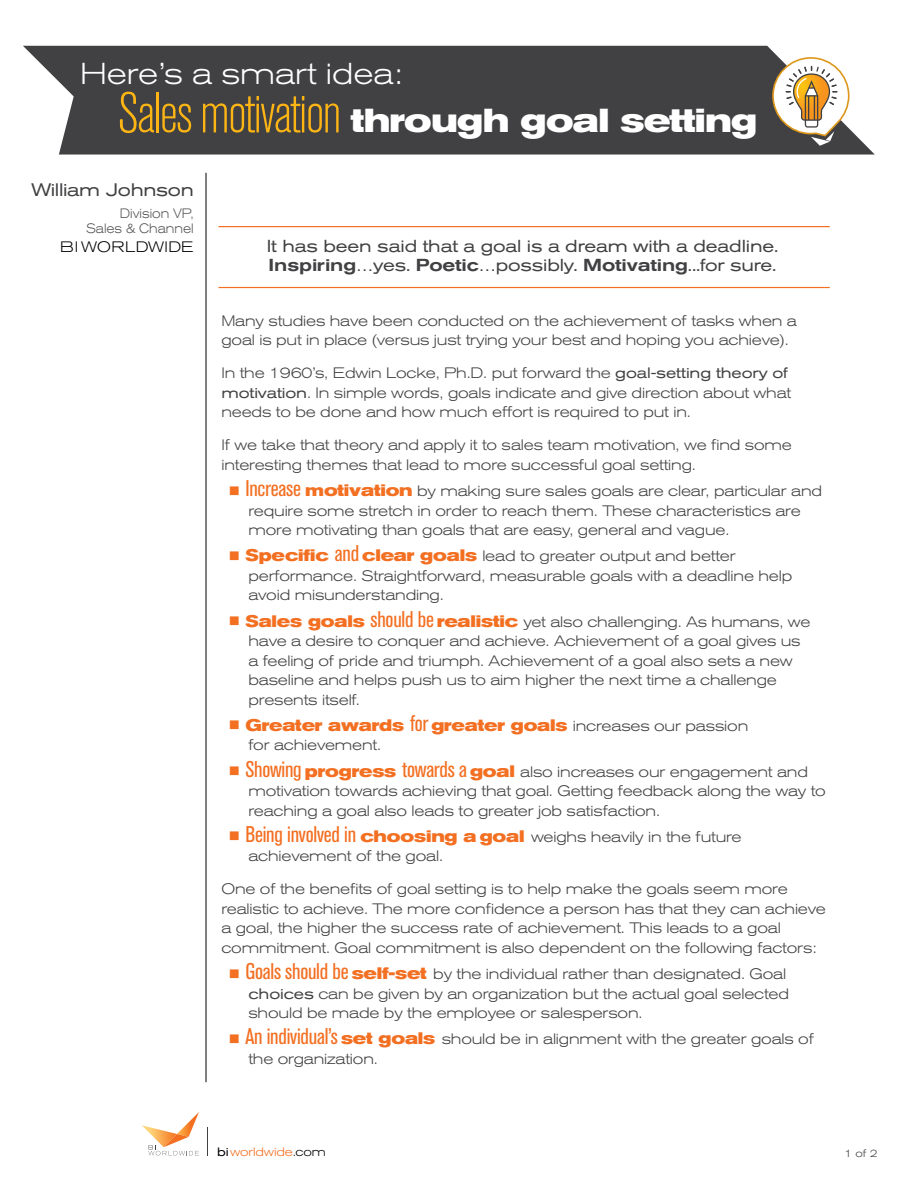
<style>
.page{position:relative;width:918px;height:1188px;background:#fff}
.page>*{position:absolute;margin:0;border:0;box-sizing:border-box;transform-origin:0 0}
.t1{font:700 expanded 33px "Akzidenz Grotesk BE";letter-spacing:-.02em;color:#fff}
.t2{font:300 expanded 30px "Akzidenz Grotesk BE";color:#fff}
.t3{font:expanded 18px "Akzidenz Grotesk BE";letter-spacing:-.02em;color:#414042}
.t4{font:expanded 17.25px/19.5px "Akzidenz Grotesk BE";letter-spacing:-.01em;color:#414042}
.t5{font:700 expanded 16.5px "Akzidenz Grotesk BE";letter-spacing:-.01em;color:#f36f21}
.t6{font:300 expanded 15px/19.5px "Akzidenz Grotesk BE";letter-spacing:-.01em;color:#414042}
.t7{font:300 expanded 15px "Akzidenz Grotesk BE";letter-spacing:.025em;color:#000}
.t8{font:300 expanded 13.5px/15px "Akzidenz Grotesk BE";color:#565659;text-align:right;scale:.9 1}
.t9{font:300 expanded 12px "Akzidenz Grotesk BE";letter-spacing:-.01em;color:#f36f21}
.t10{font:300 expanded 10.5px "Akzidenz Grotesk BE";color:#414042}
.s1{font-weight:300;font-stretch:condensed;font-size:57px;color:#fcb515}
.s2{font-weight:500}
.s3{font-weight:400}
.s4{font-weight:400;font-size:37.5px;color:#f36f21}
.s5{font-weight:400;font-stretch:condensed;font-size:22.5px;color:#f36f21}
.s6{font-weight:700;font-size:16.5px;color:#f36f21}
.s7{font-weight:400;font-size:37.5px}
.s8{font-weight:400;font-stretch:condensed;font-size:22.5px}
.s9{font-weight:300;font-size:15px;color:#414042}
.s10{font-weight:400;color:#000}
.s11{color:#000}
</style>
<div class="page">
<svg style="left:23px;top:46px;width:852px;height:109px;background:#515052"></svg>
<svg style="left:771px;top:56px;width:79px;height:90px"></svg>
<hr style="left:206px;top:173px;width:1px;height:909px;background:#000">
<svg style="left:142px;top:1112px;width:57px;height:44px"></svg>
<hr style="left:218px;top:287px;width:612px;height:1px;background:#f36f21">
<hr style="left:218px;top:226px;width:612px;height:1px;background:#f36f21">
<h2 class="t2" style="left:80px;top:57px;width:324px">Here’s a smart idea:</h2>
<h1 class="t1" style="left:118px;top:102px;width:641px"><span class="s1">Sales motivation</span> through goal setting</h1>
<p class="t3" style="left:32px;top:179px;width:164px">William Johnson</p>
<p class="t8" style="left:86px;top:205px;width:121px">Division VP,<br>Sales &amp; Channel</p>
<p class="t7" style="left:60px;top:238px;width:135px">BI WORLDWIDE</p>
<p class="t4" style="left:267px;top:236px;width:513px">It has been said that a goal is a dream with a deadline.<br><span class="s2">Inspiring</span>…yes. <span class="s2">Poetic</span>…possibly. <span class="s2">Motivating</span>...for sure.</p>
<p class="t6" style="left:221px;top:311px;width:577px">Many studies have been conducted on the achievement of tasks when a goal is put in place (versus just trying your best and hoping you achieve).</p>
<p class="t6" style="left:221px;top:363px;width:571px">In the 1960’s, Edwin Locke, Ph.D. put forward the <span class="s3">goal-setting theory of motivation</span>. In simple words, goals indicate and give direction about what needs to be done and how much effort is required to put in.</p>
<p class="t6" style="left:221px;top:435px;width:572px">If we take that theory and apply it to sales team motivation, we find some interesting themes that lead to more successful goal setting.</p>
<p class="t6" style="left:248px;top:481px;width:575px;text-indent:-20px"><span class="s4">•</span> <span class="s5">Increase</span> <span class="s6">motivation</span> by making sure sales goals are clear, particular and require some stretch in order to reach them. These characteristics are more motivating than goals that are easy, general and vague.</p>
<p class="t6" style="left:248px;top:546px;width:545px;text-indent:-20px"><span class="s4">•</span> <span class="s6">Specific</span> <span class="s5">and</span> <span class="s6">clear goals</span> lead to greater output and better performance. Straightforward, measurable goals with a deadline help avoid misunderstanding.</p>
<p class="t6" style="left:248px;top:612px;width:564px;text-indent:-20px"><span class="s4">•</span> <span class="s6">Sales goals</span> <span class="s5">should be</span> <span class="s6">realistic</span> yet also challenging. As humans, we have a desire to conquer and achieve. Achievement of a goal gives us a feeling of pride and triumph. Achievement of a goal also sets a new baseline and helps push us to aim higher the next time a challenge presents itself.</p>
<p class="t5" style="left:228px;top:715px;width:522px"><span class="s7">•</span> Greater awards <span class="s8">for</span> greater goals <span class="s9">increases our passion</span></p>
<p class="t6" style="left:248px;top:735px;width:134px">for achievement.</p>
<p class="t6" style="left:248px;top:762px;width:579px;text-indent:-20px"><span class="s4">•</span> <span class="s5">Showing</span> <span class="s6">progress</span> <span class="s5">towards a</span> <span class="s6">goal</span> also increases our engagement and motivation towards achieving that goal. Getting feedback along the way to reaching a goal also leads to greater job satisfaction.</p>
<p class="t6" style="left:248px;top:827px;width:495px;text-indent:-20px"><span class="s4">•</span> <span class="s5">Being involved in</span> <span class="s6">choosing a goal</span> weighs heavily in the future achievement of the goal.</p>
<p class="t6" style="left:221px;top:879px;width:606px">One of the benefits of goal setting is to help make the goals seem more realistic to achieve. The more confidence a person has that they can achieve a goal, the higher the success rate of achievement. This leads to a goal commitment. Goal commitment is also dependent on the following factors:</p>
<p class="t6" style="left:248px;top:964px;width:542px;text-indent:-20px"><span class="s4">•</span> <span class="s5">Goals should be</span> <span class="s6">self-set</span> by the individual rather than designated. Goal <span class="s3">choices</span> can be given by an organization but the actual goal selected should be made by the employee or salesperson.</p>
<p class="t6" style="left:248px;top:1029px;width:567px;text-indent:-20px"><span class="s4">•</span> <span class="s5">An individual’s</span> <span class="s6">set goals</span> should be in alignment with the greater goals of the organization.</p>
<p class="t9" style="left:217px;top:1145px;width:110px"><span class="s10">bi</span>worldwide<span class="s11">.com</span></p>
<p class="t10" style="left:844px;top:1147px;width:35px">1 of 2</p>
</div>
